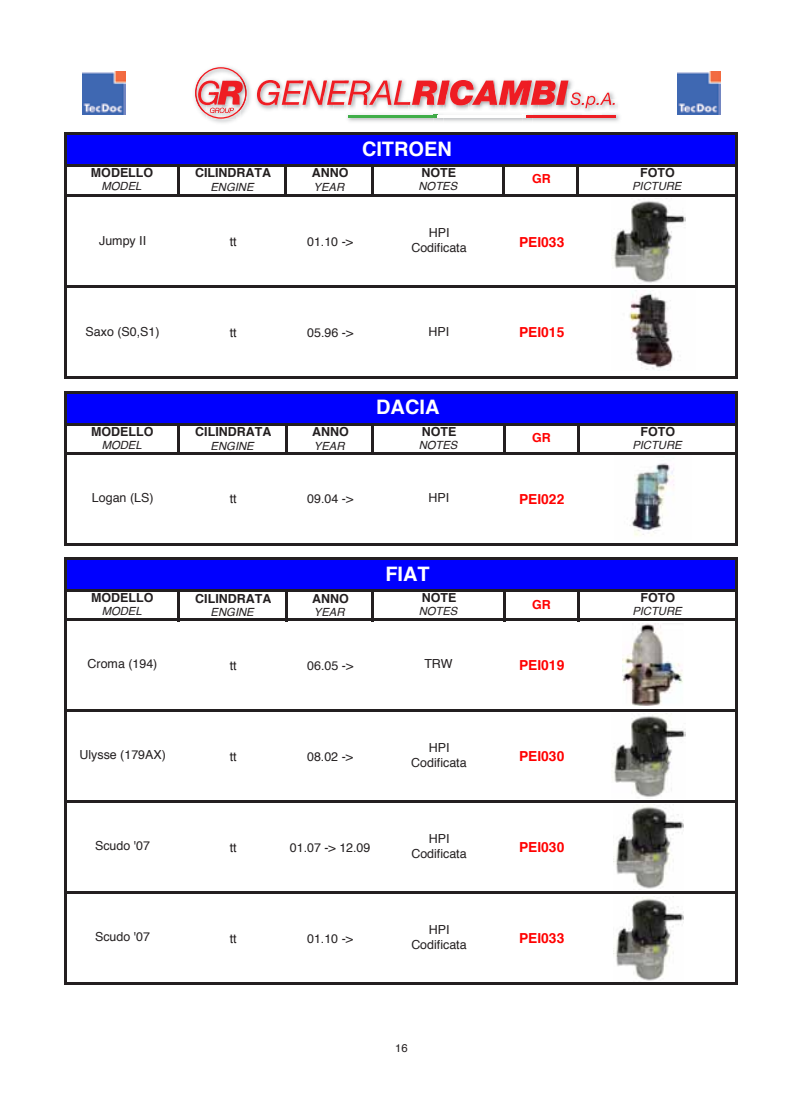
<style>
.page{position:relative;width:803px;height:1112px;background:#fff}
.page>*{position:absolute;margin:0;border:0;box-sizing:border-box;transform-origin:0 0}
.t1{font:700 20px "Helvetica";color:#fff}
.t2{font:700 13.75px "Helvetica";color:#f00}
.t3{font:12.5px/15.5px "Helvetica";color:#231f20;text-align:center}
.t4{font:700 12.5px "Helvetica";color:#231f20}
.t5{font:700 12.5px "Helvetica";color:#f00}
.t6{font:italic 11.25px "Helvetica";color:#231f20}
.t7{font:11.25px "Helvetica";color:#231f20}
</style>
<div class="page">
<div style="left:65px;top:392px;width:672px;height:32px;background:#00f"></div>
<div style="left:65px;top:558px;width:672px;height:32px;background:#00f"></div>
<hr style="left:64px;top:195px;width:3px;height:184px;background:#231f20">
<hr style="left:735px;top:197px;width:3px;height:182px;background:#231f20">
<hr style="left:64px;top:391px;width:3px;height:154px;background:#231f20">
<hr style="left:735px;top:393px;width:3px;height:152px;background:#231f20">
<hr style="left:178px;top:425px;width:2px;height:29px;background:#231f20">
<hr style="left:285px;top:425px;width:2px;height:29px;background:#231f20">
<hr style="left:372px;top:425px;width:2px;height:29px;background:#231f20">
<hr style="left:503px;top:425px;width:2px;height:29px;background:#231f20">
<hr style="left:577px;top:425px;width:2px;height:29px;background:#231f20">
<hr style="left:64px;top:557px;width:3px;height:427px;background:#231f20">
<hr style="left:735px;top:560px;width:3px;height:424px;background:#231f20">
<hr style="left:178px;top:591px;width:2px;height:30px;background:#231f20">
<hr style="left:285px;top:591px;width:2px;height:30px;background:#231f20">
<hr style="left:372px;top:591px;width:2px;height:30px;background:#231f20">
<hr style="left:503px;top:591px;width:2px;height:30px;background:#231f20">
<hr style="left:577px;top:591px;width:2px;height:30px;background:#231f20">
<hr style="left:67px;top:195px;width:671px;height:2px;background:#231f20">
<hr style="left:67px;top:285px;width:671px;height:3px;background:#231f20">
<hr style="left:67px;top:376px;width:671px;height:3px;background:#231f20">
<hr style="left:67px;top:391px;width:671px;height:2px;background:#231f20">
<hr style="left:67px;top:423px;width:671px;height:2px;background:#231f20">
<hr style="left:67px;top:452px;width:671px;height:2px;background:#231f20">
<hr style="left:67px;top:543px;width:671px;height:2px;background:#231f20">
<hr style="left:67px;top:557px;width:671px;height:3px;background:#231f20">
<hr style="left:67px;top:589px;width:671px;height:2px;background:#231f20">
<hr style="left:67px;top:618px;width:671px;height:3px;background:#231f20">
<hr style="left:67px;top:709px;width:671px;height:2px;background:#231f20">
<hr style="left:67px;top:800px;width:671px;height:2px;background:#231f20">
<hr style="left:67px;top:891px;width:671px;height:2px;background:#231f20">
<hr style="left:67px;top:982px;width:671px;height:2px;background:#231f20">
<img style="left:623px;top:623px;width:60px;height:82px">
<img style="left:614px;top:804px;width:69px;height:85px">
<img style="left:612px;top:713px;width:73px;height:84px">
<img style="left:632px;top:463px;width:42px;height:73px">
<img style="left:612px;top:199px;width:73px;height:84px">
<img style="left:629px;top:291px;width:44px;height:79px">
<img style="left:614px;top:896px;width:69px;height:84px">
<div style="left:65px;top:134px;width:672px;height:32px;background:#00f"></div>
<hr style="left:177px;top:167px;width:3px;height:29px;background:#231f20">
<hr style="left:285px;top:167px;width:2px;height:29px;background:#231f20">
<hr style="left:371px;top:167px;width:3px;height:29px;background:#231f20">
<hr style="left:503px;top:167px;width:2px;height:29px;background:#231f20">
<hr style="left:576px;top:167px;width:3px;height:29px;background:#231f20">
<hr style="left:66px;top:132px;width:672px;height:3px;background:#231f20">
<hr style="left:66px;top:164px;width:672px;height:3px;background:#231f20">
<hr style="left:64px;top:132px;width:3px;height:184px;background:#231f20">
<hr style="left:736px;top:133px;width:2px;height:182px;background:#231f20">
<img style="left:678px;top:72px;width:42px;height:42px">
<img style="left:83px;top:72px;width:42px;height:42px">
<svg style="left:257px;top:80px;width:363px;height:42px"></svg>
<hr style="left:526px;top:115px;width:89px;height:3px;background:#ee1d23">
<svg style="left:195px;top:67px;width:52px;height:53px"></svg>
<h1 class="t1" style="left:362px;top:130px;width:91px">CITROEN</h1>
<p class="t4" style="left:91px;top:161px;width:64px">MODELLO</p>
<p class="t4" style="left:421px;top:161px;width:36px">NOTE</p>
<p class="t4" style="left:195px;top:162px;width:78px">CILINDRATA</p>
<p class="t4" style="left:312px;top:162px;width:38px">ANNO</p>
<p class="t6" style="left:210px;top:178px;width:45px">ENGINE</p>
<p class="t6" style="left:314px;top:178px;width:32px">YEAR</p>
<p class="t6" style="left:101px;top:177px;width:42px">MODEL</p>
<p class="t6" style="left:418px;top:177px;width:40px">NOTES</p>
<p class="t5" style="left:532px;top:168px;width:20px">GR</p>
<p class="t3" style="left:99px;top:232px;width:49px">Jumpy II</p>
<p class="t3" style="left:411px;top:224px;width:57px">HPI<br>Codificata</p>
<p class="t3" style="left:230px;top:233px;width:8px">tt</p>
<p class="t3" style="left:307px;top:233px;width:48px">01.10 -&gt;</p>
<p class="t2" style="left:519px;top:229px;width:47px">PEI033</p>
<p class="t3" style="left:86px;top:323px;width:76px">Saxo (S0,S1)</p>
<p class="t3" style="left:429px;top:323px;width:22px">HPI</p>
<p class="t3" style="left:230px;top:324px;width:8px">tt</p>
<p class="t3" style="left:307px;top:324px;width:48px">05.96 -&gt;</p>
<p class="t2" style="left:519px;top:320px;width:47px">PEI015</p>
<h1 class="t1" style="left:376px;top:389px;width:65px">DACIA</h1>
<p class="t4" style="left:91px;top:420px;width:64px">MODELLO</p>
<p class="t4" style="left:422px;top:420px;width:36px">NOTE</p>
<p class="t4" style="left:195px;top:420px;width:78px">CILINDRATA</p>
<p class="t4" style="left:312px;top:420px;width:38px">ANNO</p>
<p class="t6" style="left:211px;top:437px;width:45px">ENGINE</p>
<p class="t6" style="left:314px;top:437px;width:32px">YEAR</p>
<p class="t6" style="left:102px;top:436px;width:42px">MODEL</p>
<p class="t6" style="left:419px;top:436px;width:40px">NOTES</p>
<p class="t5" style="left:532px;top:426px;width:20px">GR</p>
<p class="t3" style="left:92px;top:489px;width:63px">Logan (LS)</p>
<p class="t3" style="left:429px;top:489px;width:22px">HPI</p>
<p class="t3" style="left:230px;top:490px;width:8px">tt</p>
<p class="t3" style="left:307px;top:490px;width:48px">09.04 -&gt;</p>
<p class="t2" style="left:519px;top:486px;width:47px">PEI022</p>
<h1 class="t1" style="left:385px;top:555px;width:46px">FIAT</h1>
<p class="t4" style="left:640px;top:161px;width:36px">FOTO</p>
<p class="t6" style="left:632px;top:177px;width:51px">PICTURE</p>
<p class="t4" style="left:640px;top:420px;width:36px">FOTO</p>
<p class="t6" style="left:632px;top:436px;width:51px">PICTURE</p>
<p class="t4" style="left:91px;top:586px;width:64px">MODELLO</p>
<p class="t4" style="left:422px;top:586px;width:36px">NOTE</p>
<p class="t4" style="left:640px;top:586px;width:36px">FOTO</p>
<p class="t4" style="left:195px;top:586px;width:78px">CILINDRATA</p>
<p class="t4" style="left:312px;top:586px;width:38px">ANNO</p>
<p class="t6" style="left:211px;top:603px;width:45px">ENGINE</p>
<p class="t6" style="left:314px;top:603px;width:32px">YEAR</p>
<p class="t5" style="left:532px;top:592px;width:20px">GR</p>
<p class="t6" style="left:102px;top:602px;width:42px">MODEL</p>
<p class="t6" style="left:419px;top:602px;width:40px">NOTES</p>
<p class="t6" style="left:632px;top:602px;width:51px">PICTURE</p>
<p class="t3" style="left:88px;top:655px;width:71px">Croma (194)</p>
<p class="t3" style="left:424px;top:655px;width:30px">TRW</p>
<p class="t3" style="left:230px;top:657px;width:8px">tt</p>
<p class="t3" style="left:307px;top:657px;width:48px">06.05 -&gt;</p>
<p class="t2" style="left:519px;top:653px;width:47px">PEI019</p>
<p class="t3" style="left:79px;top:746px;width:88px">Ulysse (179AX)</p>
<p class="t3" style="left:411px;top:739px;width:57px">HPI<br>Codificata</p>
<p class="t3" style="left:230px;top:748px;width:8px">tt</p>
<p class="t3" style="left:307px;top:748px;width:48px">08.02 -&gt;</p>
<p class="t2" style="left:519px;top:744px;width:47px">PEI030</p>
<p class="t3" style="left:95px;top:837px;width:56px">Scudo '07</p>
<p class="t3" style="left:411px;top:830px;width:57px">HPI<br>Codificata</p>
<p class="t3" style="left:230px;top:838px;width:8px">tt</p>
<p class="t3" style="left:290px;top:838px;width:82px">01.07 -&gt; 12.09</p>
<p class="t2" style="left:519px;top:834px;width:47px">PEI030</p>
<p class="t3" style="left:95px;top:928px;width:56px">Scudo '07</p>
<p class="t3" style="left:411px;top:921px;width:57px">HPI<br>Codificata</p>
<p class="t3" style="left:230px;top:929px;width:8px">tt</p>
<p class="t3" style="left:307px;top:929px;width:48px">01.10 -&gt;</p>
<p class="t2" style="left:519px;top:925px;width:47px">PEI033</p>
<p class="t7" style="left:395px;top:1038px;width:14px">16</p>
</div>
